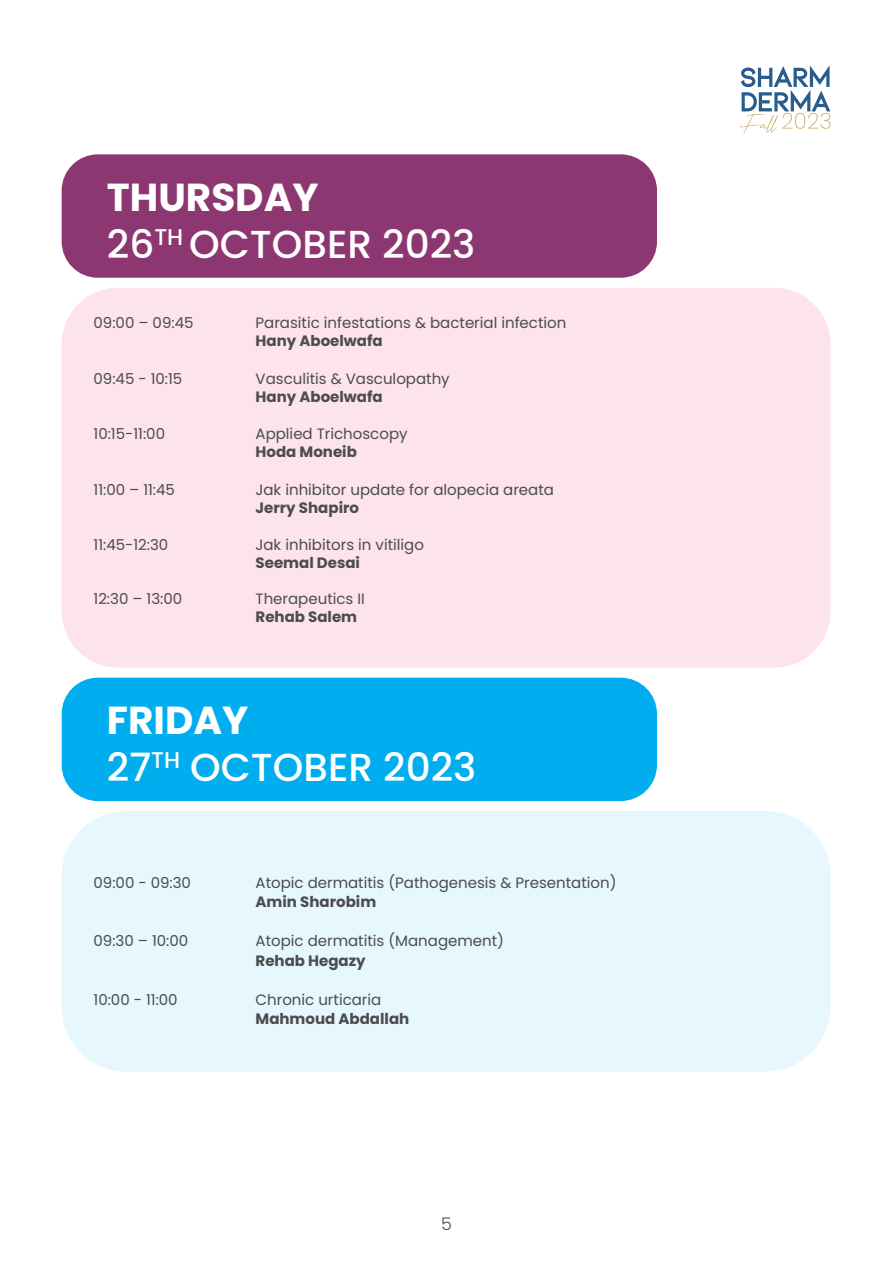
<style>
.page{position:relative;width:893px;height:1263px;background:#fff}
.page>*{position:absolute;margin:0;border:0;box-sizing:border-box;transform-origin:0 0}
.t1{font:500 39px "Poppins";color:#fff}
.t2{font:700 39px "Poppins";color:#fff}
.t3{font:300 17.4px "Poppins";color:#4b4c4d}
.t4{font:15px "Poppins";color:#4b4c4d}
.t5{font:700 15px "Poppins";color:#4b4c4d}
</style>
<div class="page">
<svg style="left:740px;top:65px;width:90px;height:70px"></svg>
<div style="left:62px;top:154px;width:595px;height:124px;background:#8c3771;border-radius:36px"></div>
<div style="left:62px;top:678px;width:595px;height:123px;background:#00aeef;border-radius:36px"></div>
<div style="left:62px;top:288px;width:768px;height:380px;background:#fce3ec;border-radius:56px"></div>
<div style="left:62px;top:811px;width:768px;height:260px;background:#e6f7fd;border-radius:65px"></div>
<p class="t2" style="left:107px;top:175px;width:213px">THURSDAY</p>
<p class="t1" style="left:107px;top:222px;width:370px">26<sup>TH</sup> OCTOBER 2023</p>
<p class="t4" style="left:94px;top:314px;width:101px">09:00 – 09:45</p>
<p class="t4" style="left:256px;top:314px;width:312px">Parasitic infestations &amp; bacterial infection</p>
<p class="t5" style="left:256px;top:332px;width:129px">Hany Aboelwafa</p>
<p class="t4" style="left:94px;top:370px;width:90px">09:45 - 10:15</p>
<p class="t4" style="left:256px;top:370px;width:196px">Vasculitis &amp; Vasculopathy</p>
<p class="t5" style="left:256px;top:388px;width:129px">Hany Aboelwafa</p>
<p class="t4" style="left:94px;top:425px;width:73px">10:15-11:00</p>
<p class="t4" style="left:256px;top:425px;width:154px">Applied Trichoscopy</p>
<p class="t5" style="left:256px;top:443px;width:103px">Hoda Moneib</p>
<p class="t4" style="left:94px;top:481px;width:83px">11:00 – 11:45</p>
<p class="t4" style="left:256px;top:481px;width:300px">Jak inhibitor update for alopecia areata</p>
<p class="t5" style="left:256px;top:499px;width:105px">Jerry Shapiro</p>
<p class="t4" style="left:94px;top:536px;width:76px">11:45-12:30</p>
<p class="t4" style="left:256px;top:536px;width:170px">Jak inhibitors in vitiligo</p>
<p class="t5" style="left:256px;top:554px;width:106px">Seemal Desai</p>
<p class="t4" style="left:94px;top:590px;width:90px">12:30 – 13:00</p>
<p class="t4" style="left:256px;top:590px;width:111px">Therapeutics II</p>
<p class="t5" style="left:256px;top:608px;width:103px">Rehab Salem</p>
<p class="t2" style="left:107px;top:698px;width:143px">FRIDAY</p>
<p class="t1" style="left:107px;top:745px;width:371px">27<sup>TH</sup> OCTOBER 2023</p>
<p class="t4" style="left:94px;top:874px;width:99px">09:00 - 09:30</p>
<p class="t4" style="left:256px;top:874px;width:363px">Atopic dermatitis (Pathogenesis &amp; Presentation)</p>
<p class="t5" style="left:256px;top:893px;width:122px">Amin Sharobim</p>
<p class="t4" style="left:94px;top:932px;width:96px">09:30 – 10:00</p>
<p class="t4" style="left:256px;top:932px;width:250px">Atopic dermatitis (Management)</p>
<p class="t5" style="left:256px;top:952px;width:112px">Rehab Hegazy</p>
<p class="t4" style="left:94px;top:991px;width:86px">10:00 - 11:00</p>
<p class="t4" style="left:256px;top:991px;width:127px">Chronic urticaria</p>
<p class="t5" style="left:256px;top:1010px;width:155px">Mahmoud Abdallah</p>
<p class="t3" style="left:441px;top:1213px;width:12px">5</p>
</div>
